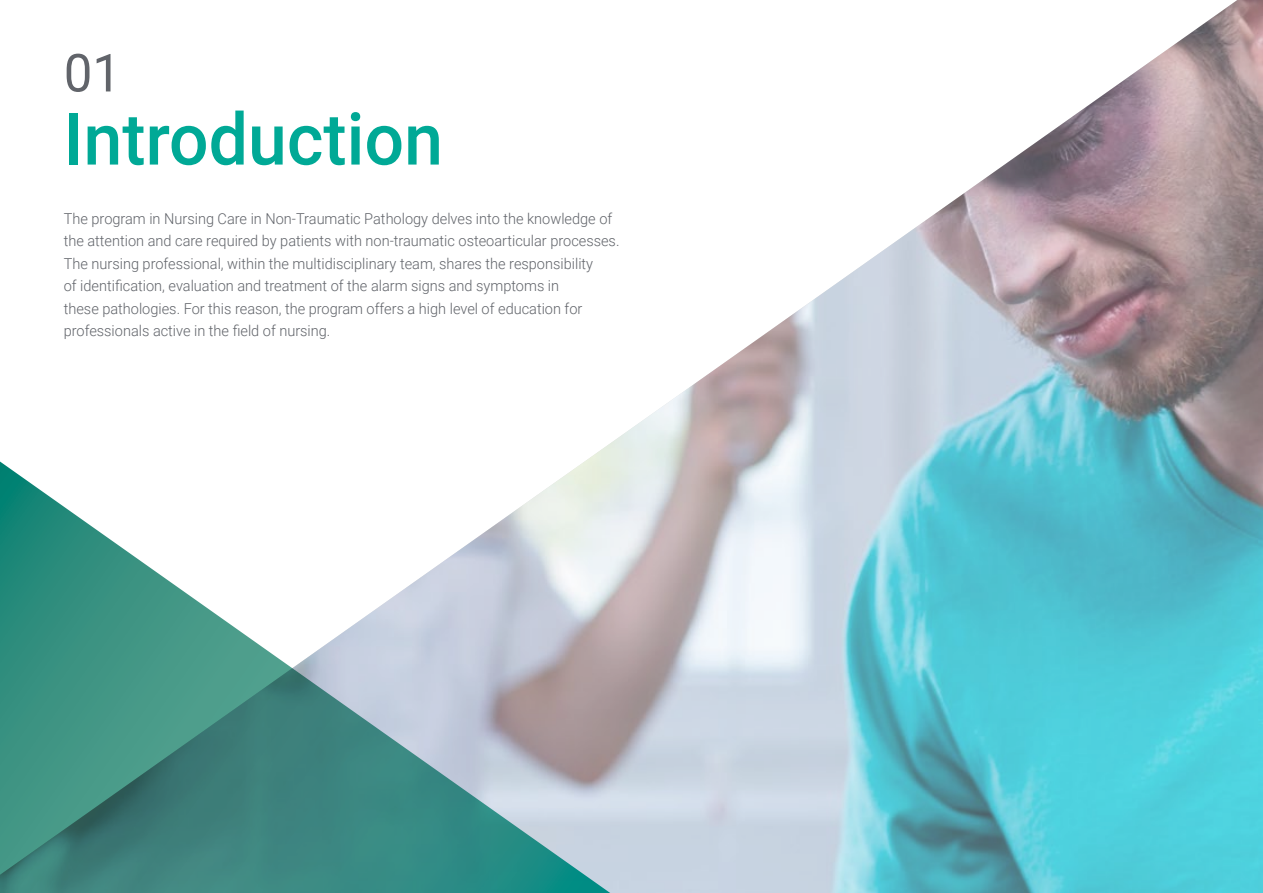
<style>
.page{position:relative;width:1263px;height:893px;background:#fff}
.page>*{position:absolute;margin:0;border:0;box-sizing:border-box;transform-origin:0 0}
.Portadilla{font:500 72px "Roboto";color:#00a996}
.t1{font:52.5px "Roboto";color:#61646a}
.Texto_Plano{font:300 15px/22.5px "Roboto";color:#61646a}
</style>
<div class="page">
<img style="left:607px;top:0;width:656px;height:893px">
<svg style="left:0;top:446px;width:640px;height:447px"></svg>
<p class="t1" style="left:64px;top:36px;width:59px">01</p>
<p class="Portadilla" style="left:64px;top:89px;width:381px">Introduction</p>
<p class="Texto_Plano" style="left:64px;top:207px;width:557px">The program in Nursing Care in Non-Traumatic Pathology delves into the knowledge of the attention and care required by patients with non-traumatic osteoarticular processes.<br>The nursing professional, within the multidisciplinary team, shares the responsibility<br>of identification, evaluation and treatment of the alarm signs and symptoms in<br>these pathologies. For this reason, the program offers a high level of education for professionals active in the field of nursing.</p>
</div>
